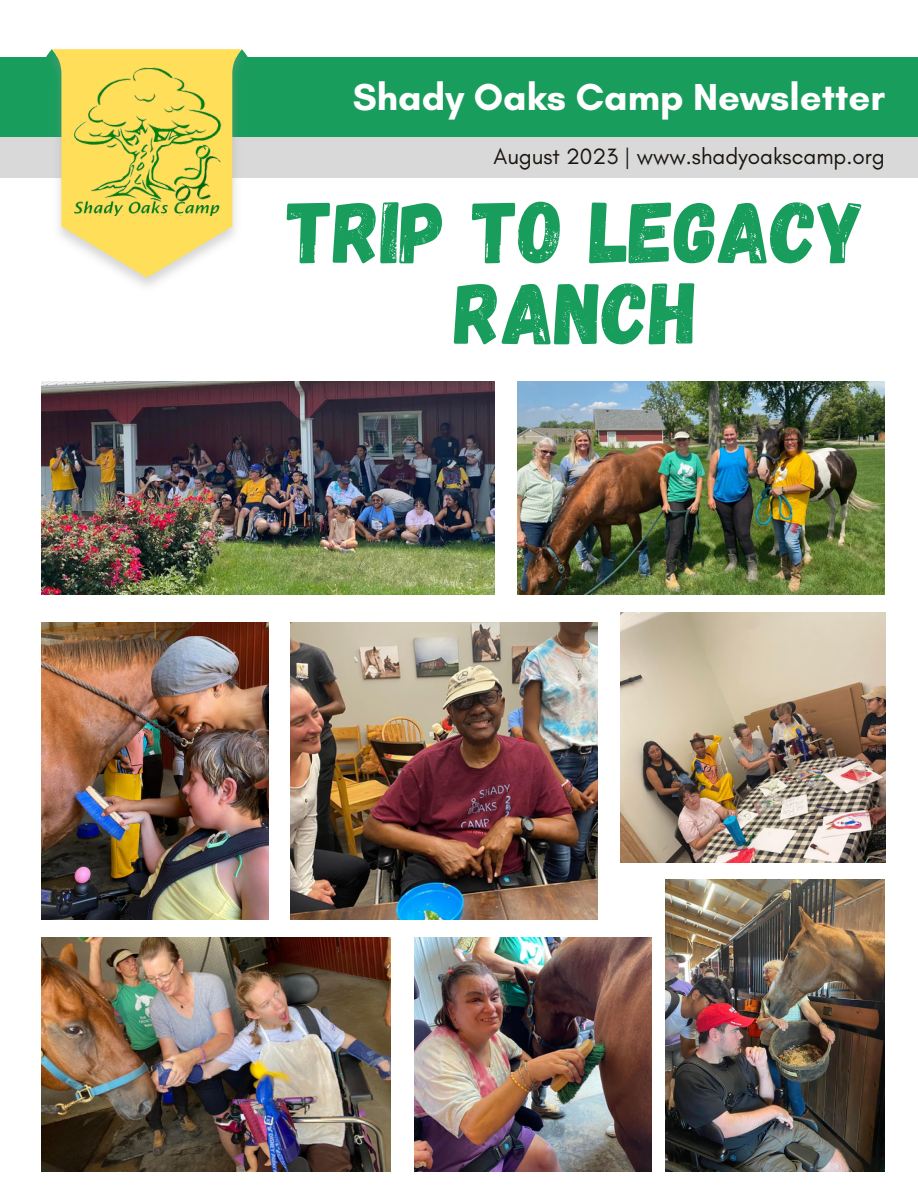
<style>
.page{position:relative;width:918px;height:1188px;background:#fff}
.page>*{position:absolute;margin:0;border:0;box-sizing:border-box;transform-origin:0 0}
.t1{font:87.3px/81px "Gagalin";color:#199d5d;text-align:center}
.t2{font:700 38.25px "Glacial Indifference";color:#fff}
.t3{font:22.5px "Glacial Indifference";color:#1a140e}
</style>
<div class="page">
<div style="left:0;top:57px;width:918px;height:80px;background:#199d5d"></div>
<div style="left:0;top:137px;width:918px;height:40px;background:#d9d9d9"></div>
<svg style="left:39px;top:49px;width:216px;height:229px"></svg>
<img style="left:73px;top:67px;width:148px;height:149px">
<img style="left:41px;top:382px;width:453px;height:212px">
<img style="left:518px;top:382px;width:367px;height:212px">
<img style="left:41px;top:623px;width:227px;height:297px">
<img style="left:291px;top:623px;width:307px;height:297px">
<img style="left:41px;top:938px;width:350px;height:233px">
<img style="left:415px;top:938px;width:236px;height:234px">
<img style="left:665px;top:879px;width:220px;height:293px">
<img style="left:621px;top:612px;width:264px;height:251px">
<p class="t2" style="left:353px;top:73px;width:534px">Shady Oaks Camp Newsletter</p>
<p class="t3" style="left:494px;top:142px;width:393px">August 2023 | www.shadyoakscamp.org</p>
<p class="t1" style="left:288px;top:187px;width:579px">TRIP TO LEGACY<br>RANCH</p>
</div>
